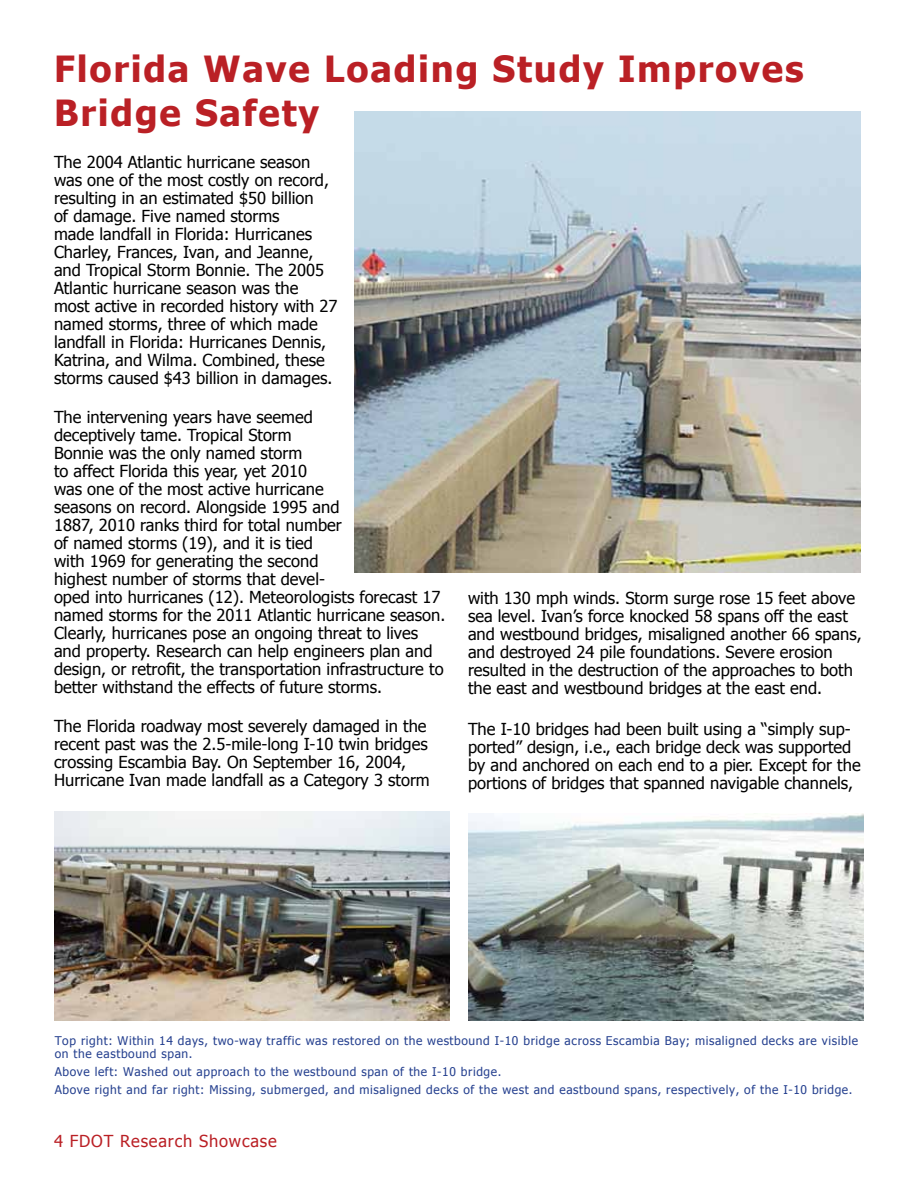
<style>
.page{position:relative;width:918px;height:1188px;background:#fff}
.page>*{position:absolute;margin:0;border:0;box-sizing:border-box;transform-origin:0 0}
.t1{font:700 36px/43.2px "Tahoma";letter-spacing:.05em;color:#ba2025}
.t2{font:16.5px/18px "Tahoma";color:#000}
.t3{font:16.5px "Tahoma";letter-spacing:.05em;color:#ba2025}
.t4{font:12px/12.8px "Tahoma";letter-spacing:.05em;color:#25408f}
</style>
<div class="page">
<img style="left:54px;top:811px;width:396px;height:210px">
<img style="left:469px;top:813px;width:395px;height:208px">
<img style="left:354px;top:111px;width:507px;height:462px">
<h1 class="t1" style="left:54px;top:45px;width:751px">Florida Wave Loading Study Improves<br>Bridge Safety</h1>
<p class="t2" style="left:54px;top:152px;width:285px">The 2004 Atlantic hurricane season was one of the most costly on record, resulting in an estimated $50 billion<br>of damage. Five named storms<br>made landfall in Florida: Hurricanes Charley, Frances, Ivan, and Jeanne, and Tropical Storm Bonnie. The 2005<br>Atlantic hurricane season was the most active in recorded history with 27 named storms, three of which made landfall in Florida: Hurricanes Dennis, Katrina, and Wilma. Combined, these storms caused $43 billion in damages.</p>
<p class="t2" style="left:54px;top:407px;width:393px">The intervening years have seemed<br>deceptively tame. Tropical Storm<br>Bonnie was the only named storm<br>to affect Florida this year, yet 2010<br>was one of the most active hurricane<br>seasons on record. Alongside 1995 and<br>1887, 2010 ranks third for total number<br>of named storms (19), and it is tied<br>with 1969 for generating the second<br>highest number of storms that devel-<br>oped into hurricanes (12). Meteorologists forecast 17 named storms for the 2011 Atlantic hurricane season.<br>Clearly, hurricanes pose an ongoing threat to lives and property. Research can help engineers plan and design, or retrofit, the transportation infrastructure to better withstand the effects of future storms.</p>
<p class="t2" style="left:54px;top:716px;width:377px">The Florida roadway most severely damaged in the recent past was the 2.5-mile-long I-10 twin bridges crossing Escambia Bay. On September 16, 2004, Hurricane Ivan made landfall as a Category 3 storm</p>
<p class="t2" style="left:468px;top:588px;width:395px">with 130 mph winds. Storm surge rose 15 feet above sea level. Ivan’s force knocked 58 spans off the east and westbound bridges, misaligned another 66 spans, and destroyed 24 pile foundations. Severe erosion resulted in the destruction of the approaches to both the east and westbound bridges at the east end.</p>
<p class="t2" style="left:468px;top:719px;width:394px">The I-10 bridges had been built using a “simply sup&shy;ported” design, i.e., each bridge deck was supported by and anchored on each end to a pier. Except for the portions of bridges that spanned navigable channels,</p>
<p class="t4" style="left:55px;top:1034px;width:805px">Top right: Within 14 days, two-way traffic was restored on the westbound I-10 bridge across Escambia Bay; misaligned decks are visible on the eastbound span.</p>
<p class="t4" style="left:55px;top:1062px;width:799px;line-height:18.1px">Above left: Washed out approach to the westbound span of the I-10 bridge.<br>Above right and far right: Missing, submerged, and misaligned decks of the west and eastbound spans, respectively, of the I-10 bridge.</p>
<p class="t3" style="left:54px;top:1130px;width:224px">4 FDOT Research Showcase</p>
</div>
